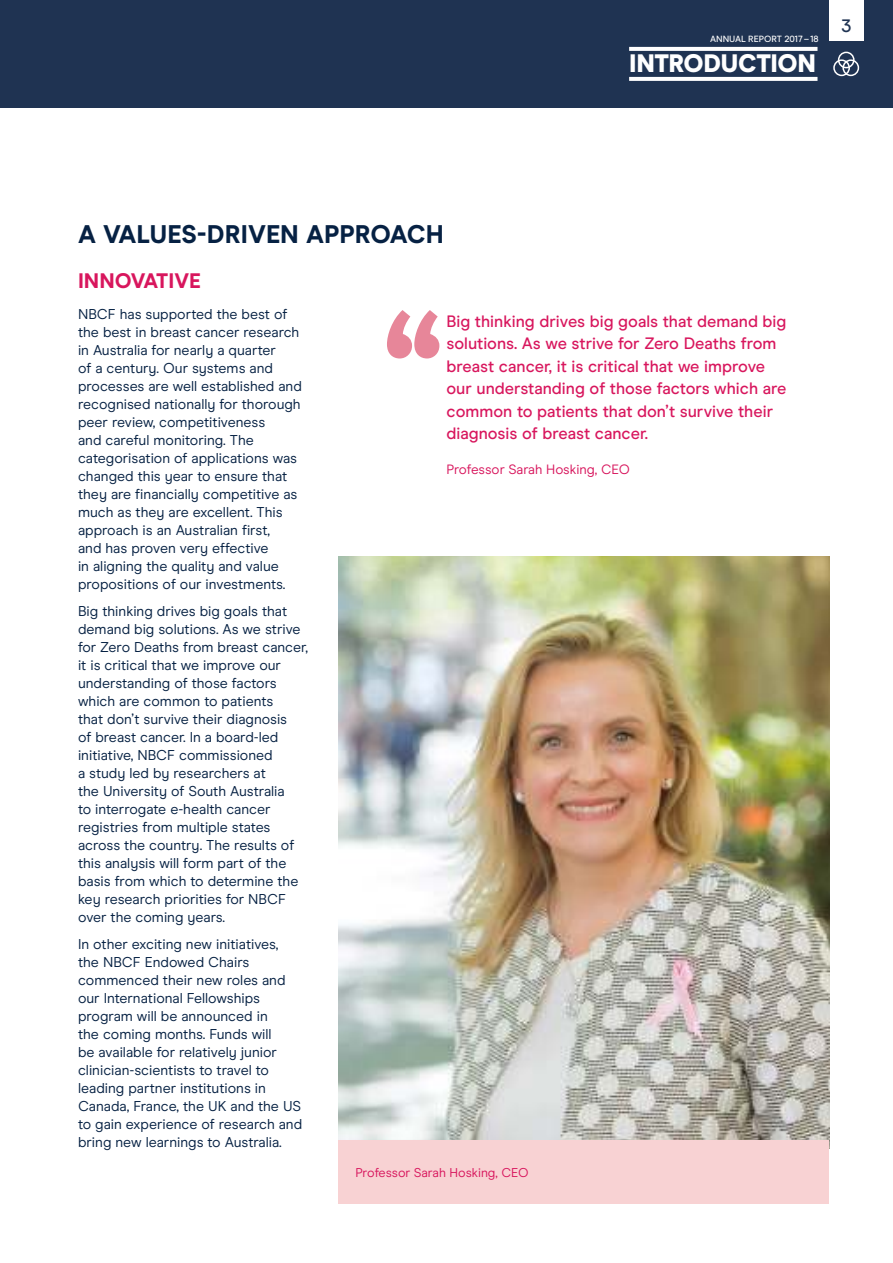
<style>
.page{position:relative;width:893px;height:1263px;background:#fff}
.page>*{position:absolute;margin:0;border:0;box-sizing:border-box;transform-origin:0 0}
.t1{font:500 187.35px "Modern Era";color:#e78699}
.t2{font:800 25.5px "Modern Era";color:#062143}
.t3{font:900 25.2px "Modern Era";letter-spacing:-.015em;color:#fff}
.t4{font:800 21px "Modern Era";color:#d8165d}
.t5{font:500 18px "Modern Era";color:#1f3352}
.t6{font:500 16.5px/22.5px "Modern Era";color:#d8165d}
.t7{font:14.25px/18px "Modern Era";color:#062143}
.t8{font:13.5px "Modern Era";color:#d8165d}
.t9{font:12.75px "Modern Era";color:#d8165d}
.t10{font:500 9px "Modern Era";color:#fff}
</style>
<div class="page">
<div style="left:0;top:0;width:893px;height:107px;background:#1f3352"></div>
<div style="left:829px;top:0;width:34px;height:41px;background:#fff"></div>
<svg style="left:629px;top:47px;width:188px;height:4px"></svg>
<svg style="left:629px;top:77px;width:188px;height:4px"></svg>
<div style="left:838px;top:52px;width:16px;height:16px;border:2px solid #fff;border-radius:50%"></div>
<div style="left:842px;top:59px;width:17px;height:17px;border:2px solid #fff;border-radius:50%"></div>
<div style="left:833px;top:59px;width:17px;height:17px;border:2px solid #fff;border-radius:50%"></div>
<img style="left:338px;top:556px;width:491px;height:584px">
<div style="left:338px;top:1140px;width:491px;height:63px;background:#f8d2d3"></div>
<p class="t10" style="left:710px;top:35px;width:110px">ANNUAL REPORT 2017 – 18</p>
<h3 class="t3" style="left:629px;top:49px;width:188px">INTRODUCTION</h3>
<p class="t5" style="left:841px;top:18px;width:12px">3</p>
<h2 class="t2" style="left:78px;top:224px;width:367px">A VALUES-DRIVEN APPROACH</h2>
<h3 class="t4" style="left:78px;top:272px;width:124px">INNOVATIVE</h3>
<p class="t7" style="left:78px;top:306px;width:225px">NBCF has supported the best of the best in breast cancer research in Australia for nearly a quarter<br>of a century. Our systems and processes are well established and recognised nationally for thorough peer review, competitiveness<br>and careful monitoring. The categorisation of applications was changed this year to ensure that they are financially competitive as much as they are excellent. This approach is an Australian first,<br>and has proven very effective<br>in aligning the quality and value propositions of our investments.</p>
<p class="t7" style="left:78px;top:603px;width:231px">Big thinking drives big goals that demand big solutions. As we strive for Zero Deaths from breast cancer, it is critical that we improve our understanding of those factors which are common to patients<br>that don’t survive their diagnosis<br>of breast cancer. In a board-led initiative, NBCF commissioned<br>a study led by researchers at<br>the University of South Australia<br>to interrogate e-health cancer registries from multiple states across the country. The results of this analysis will form part of the basis from which to determine the key research priorities for NBCF over the coming years.</p>
<p class="t7" style="left:78px;top:936px;width:226px">In other exciting new initiatives, the NBCF Endowed Chairs commenced their new roles and our International Fellowships program will be announced in<br>the coming months. Funds will<br>be available for relatively junior clinician-scientists to travel to leading partner institutions in<br>Canada, France, the UK and the US to gain experience of research and bring new learnings to Australia.</p>
<p class="t9" style="left:355px;top:1167px;width:175px">Professor Sarah Hosking, CEO</p>
<h1 class="t1" style="left:381px;top:306px;width:66px">‘‘</h1>
<p class="t6" style="left:446px;top:311px;width:342px">Big thinking drives big goals that demand big solutions. As we strive for Zero Deaths from breast cancer, it is critical that we improve our understanding of those factors which are common to patients that don’t survive their diagnosis of breast cancer.</p>
<p class="t8" style="left:446px;top:463px;width:185px">Professor Sarah Hosking, CEO</p>
</div>
